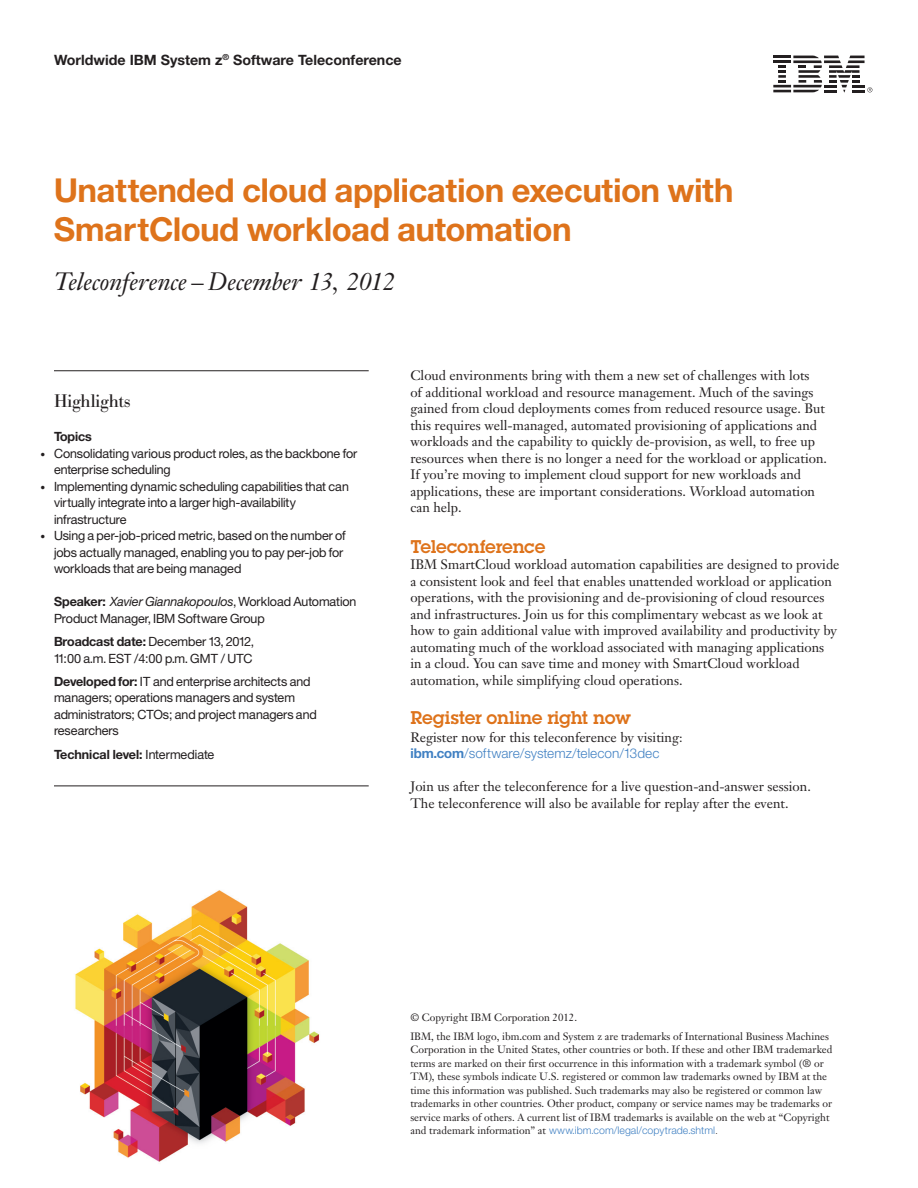
<style>
.page{position:relative;width:918px;height:1188px;background:#fff}
.page>*{position:absolute;margin:0;border:0;box-sizing:border-box;transform-origin:0 0}
.t1{font:33px/39px "Helv Neue Boldfor IBM";color:#de731b}
.BR_Cover_headline{font:italic 24.75px "Janson Text LT Pro";letter-spacing:-.01em;color:#231f20}
.t2{font:18px "Lubalin Demifor IBM";color:#de731b}
.t3{font:18px "Bodoni BE";color:#231f20}
.x_Cover_subject_iden{font:700 14.25px "Helvetica Neue";color:#231f20}
.t4{font:13.5px/16.5px "Janson Text LT Pro";color:#231f20}
.Default_Text{font:13.5px "Helv Neue Lightfor IBM";color:#4181c3}
._3D_highlight_bullet{font:12.75px/16.5px "Helv Neue Romanfor IBM";letter-spacing:-.005em;color:#231f20}
.Default_Text-2{font:12.75px "Helv Neue Boldfor IBM";color:#231f20}
._3D_highlight_bullet-2{font:12.75px "Helv Neue Boldfor IBM";letter-spacing:-.005em;color:#231f20}
.Default_Text-3{font:10.5px/13.5px "Janson Text LT Pro";color:#231f20}
.s1{font-size:9.75px}
.s2{font-family:"Helv Neue Boldfor IBM"}
.s3{font-family:"Helv Neue Roman Italicfor IBM"}
.s4{font-family:"Helv Neue Romanfor IBM"}
.s5{font-family:"Helv Neue Lightfor IBM";color:#4181c3}
.s6{font-family:"Helvetica";font-weight:300}
</style>
<div class="page">
<svg style="left:773px;top:56px;width:99px;height:36px"></svg>
<hr style="left:54px;top:370px;width:315px;height:1px;background:#231f20">
<hr style="left:54px;top:786px;width:315px;height:1px;background:#231f20">
<img style="left:75px;top:890px;width:244px;height:272px">
<p class="x_Cover_subject_iden" style="left:54px;top:51px;width:349px">Worldwide IBM System z<sup>®</sup> Software Teleconference</p>
<p class="t1" style="left:54px;top:170px;width:681px">Unattended cloud application execution with<br>SmartCloud workload automation</p>
<p class="BR_Cover_headline" style="left:54px;top:266px;width:342px">Teleconference – December 13, 2012</p>
<p class="t3" style="left:54px;top:390px;width:78px">Highlights</p>
<p class="_3D_highlight_bullet-2" style="left:54px;top:429px;width:39px">Topics</p>
<p class="_3D_highlight_bullet" style="left:54px;top:445px;width:305px;text-indent:-14px"><span class="s1">•</span> Consolidating various product roles, as the backbone for enterprise scheduling</p>
<p class="_3D_highlight_bullet" style="left:54px;top:478px;width:296px;text-indent:-14px"><span class="s1">•</span> Implementing dynamic scheduling capabilities that can virtually integrate into a larger high-availability infrastructure</p>
<p class="_3D_highlight_bullet" style="left:54px;top:527px;width:293px;text-indent:-14px"><span class="s1">•</span> Using a per-job-priced metric, based on the number of jobs actually managed, enabling you to pay per-job for workloads that are being managed</p>
<p class="_3D_highlight_bullet" style="left:54px;top:593px;width:304px"><span class="s2">Speaker:</span> <span class="s3">Xavier Giannakopoulos</span>, Workload Automation<br>Product Manager, IBM Software Group</p>
<p class="_3D_highlight_bullet" style="left:54px;top:633px;width:201px"><span class="s2">Broadcast date:</span> December 13, 2012,<br>11:00 a.m. EST /4:00 p.m. GMT / UTC</p>
<p class="_3D_highlight_bullet" style="left:54px;top:673px;width:264px"><span class="s2">Developed for:</span> IT and enterprise architects and managers; operations managers and system administrators; CTOs; and project managers and researchers</p>
<p class="Default_Text-2" style="left:54px;top:746px;width:162px">Technical level: <span class="s4">Intermediate</span></p>
<p class="t4" style="left:410px;top:367px;width:418px">Cloud environments bring with them a new set of challenges with lots<br>of additional workload and resource management. Much of the savings gained from cloud deployments comes from reduced resource usage. But this requires well-managed, automated provisioning of applications and workloads and the capability to quickly de-provision, as well, to free up resources when there is no longer a need for the workload or application.<br>If you’re moving to implement cloud support for new workloads and applications, these are important considerations. Workload automation can help.</p>
<p class="t2" style="left:410px;top:535px;width:136px">Teleconference</p>
<p class="t4" style="left:410px;top:556px;width:431px">IBM SmartCloud workload automation capabilities are designed to provide a consistent look and feel that enables unattended workload or application operations, with the provisioning and de-provisioning of cloud resources and infrastructures. Join us for this complimentary webcast as we look at how to gain additional value with improved availability and productivity by automating much of the workload associated with managing applications<br>in a cloud. You can save time and money with SmartCloud workload automation, while simplifying cloud operations.</p>
<p class="t2" style="left:410px;top:706px;width:222px">Register online right now</p>
<p class="t4" style="left:410px;top:729px;width:274px">Register now for this teleconference by visiting:</p>
<p class="Default_Text" style="left:410px;top:745px;width:251px"><span class="s2">ibm.com</span>/software/systemz/telecon/13dec</p>
<p class="t4" style="left:410px;top:778px;width:402px">Join us after the teleconference for a live question-and-answer session.<br>The teleconference will also be available for replay after the event.</p>
<p class="Default_Text-3" style="left:410px;top:1010px;width:168px">© Copyright IBM Corporation 2012.</p>
<p class="Default_Text-3" style="left:410px;top:1029px;width:424px">IBM, the IBM logo, ibm.com and System z are trademarks of International Business Machines Corporation in the United States, other countries or both. If these and other IBM trademarked terms are marked on their first occurrence in this information with a trademark symbol (® or TM), these symbols indicate U.S. registered or common law trademarks owned by IBM at the time this information was published. Such trademarks may also be registered or common law trademarks in other countries. Other product, company or service names may be trademarks or service marks of others. A current list of IBM trademarks is available on the web at “Copyright and trademark information” at <span class="s5">www.ibm.com/legal/copytrade.shtml</span><span class="s6">.</span></p>
</div>
